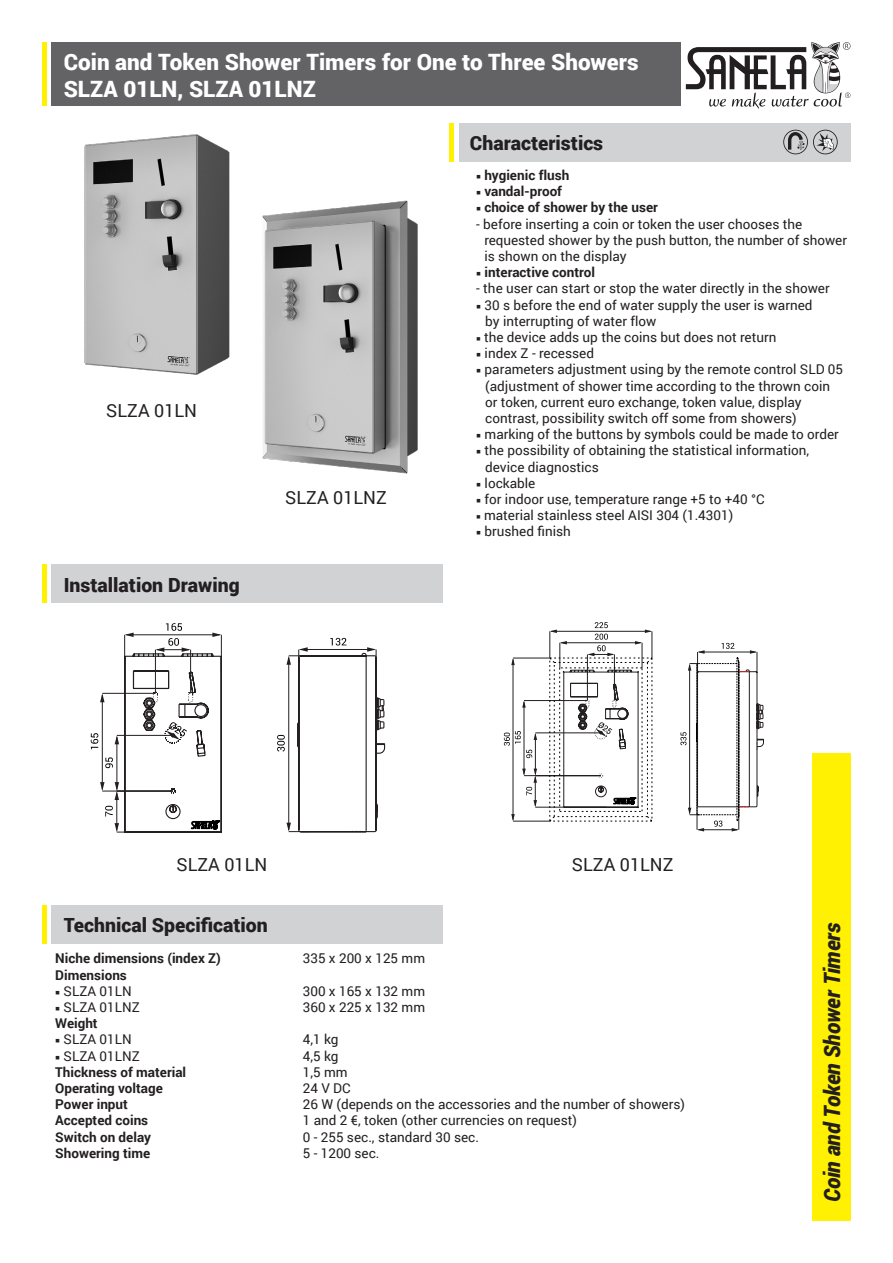
<style>
.page{position:relative;width:893px;height:1263px;background:#fff}
.page>*{position:absolute;margin:0;border:0;box-sizing:border-box;transform-origin:0 0}
.t1{font:900 22.5px "Roboto";color:#fff}
.t2{font:italic 900 22.5px "Roboto";letter-spacing:-.005em;color:#231f20;scale:.95 1}
.t3{font:900 19.5px "Roboto";color:#231f20}
.t4{font:18px "Roboto";color:#231f20}
.t5{font:13.5px/16.2px "Roboto";color:#231f20}
.t6{font:700 13.5px "Roboto";color:#231f20}
</style>
<div class="page">
<div style="left:51px;top:43px;width:629px;height:63px;background:#636366"></div>
<div style="left:459px;top:123px;width:391px;height:39px;background:#d1d2d4"></div>
<div style="left:812px;top:753px;width:38px;height:467px;background:#fff101"></div>
<hr style="left:43px;top:43px;width:4px;height:63px;background:#fff101">
<div style="left:51px;top:905px;width:391px;height:39px;background:#d1d2d4"></div>
<hr style="left:43px;top:905px;width:4px;height:39px;background:#fff101">
<hr style="left:450px;top:123px;width:4px;height:39px;background:#fff101">
<div style="left:51px;top:565px;width:391px;height:38px;background:#d1d2d4"></div>
<hr style="left:43px;top:565px;width:4px;height:38px;background:#fff101">
<svg style="left:155px;top:638px;width:36px;height:14px"></svg>
<hr style="left:102px;top:693px;width:53px;height:1px;background:#231f20">
<hr style="left:102px;top:791px;width:71px;height:1px;background:#231f20">
<hr style="left:102px;top:695px;width:1px;height:94px;background:#231f20">
<svg style="left:100px;top:782px;width:5px;height:9px"></svg>
<svg style="left:100px;top:693px;width:5px;height:9px"></svg>
<svg style="left:91px;top:733px;width:7px;height:16px"></svg>
<hr style="left:117px;top:832px;width:36px;height:1px;background:#231f20">
<hr style="left:117px;top:793px;width:1px;height:37px;background:#231f20">
<svg style="left:115px;top:823px;width:4px;height:9px"></svg>
<svg style="left:105px;top:806px;width:8px;height:10px"></svg>
<hr style="left:117px;top:735px;width:56px;height:1px;background:#231f20">
<hr style="left:117px;top:737px;width:1px;height:52px;background:#231f20">
<svg style="left:115px;top:782px;width:4px;height:18px"></svg>
<svg style="left:115px;top:735px;width:4px;height:9px"></svg>
<svg style="left:105px;top:757px;width:8px;height:11px"></svg>
<hr style="left:221px;top:635px;width:1px;height:37px;background:#231f20">
<hr style="left:126px;top:634px;width:94px;height:1px;background:#231f20">
<svg style="left:124px;top:632px;width:10px;height:20px"></svg>
<svg style="left:212px;top:632px;width:9px;height:5px"></svg>
<svg style="left:166px;top:623px;width:16px;height:8px"></svg>
<svg style="left:124px;top:652px;width:98px;height:181px"></svg>
<svg style="left:277px;top:638px;width:109px;height:195px"></svg>
<svg style="left:153px;top:692px;width:40px;height:102px"></svg>
<svg style="left:191px;top:819px;width:29px;height:11px"></svg>
<hr style="left:513px;top:658px;width:37px;height:1px;background:#231f20">
<hr style="left:513px;top:821px;width:37px;height:1px;background:#231f20">
<hr style="left:513px;top:659px;width:1px;height:161px;background:#231f20">
<svg style="left:511px;top:814px;width:4px;height:7px"></svg>
<svg style="left:511px;top:658px;width:4px;height:7px"></svg>
<hr style="left:535px;top:733px;width:66px;height:1px;background:#231f20">
<hr style="left:535px;top:734px;width:1px;height:40px;background:#231f20">
<hr style="left:535px;top:807px;width:71px;height:1px;background:#231f20">
<hr style="left:524px;top:700px;width:63px;height:1px;background:#231f20">
<hr style="left:524px;top:775px;width:77px;height:1px;background:#231f20">
<hr style="left:524px;top:702px;width:1px;height:72px;background:#231f20">
<svg style="left:522px;top:768px;width:15px;height:39px"></svg>
<svg style="left:522px;top:700px;width:4px;height:8px"></svg>
<svg style="left:504px;top:731px;width:33px;height:27px"></svg>
<svg style="left:549px;top:622px;width:215px;height:209px"></svg>
<img style="left:84px;top:134px;width:146px;height:241px">
<img style="left:262px;top:200px;width:156px;height:274px">
<svg style="left:686px;top:42px;width:164px;height:67px"></svg>
<svg style="left:783px;top:130px;width:55px;height:24px"></svg>
<p class="t1" style="left:64px;top:46px;width:576px">Coin and Token Shower Timers for One to Three Showers</p>
<p class="t1" style="left:64px;top:73px;width:254px">SLZA 01LN, SLZA 01LNZ</p>
<p class="t3" style="left:470px;top:129px;width:135px">Characteristics</p>
<p class="t4" style="left:106px;top:398px;width:92px">SLZA 01LN</p>
<p class="t3" style="left:64px;top:571px;width:177px">Installation Drawing</p>
<p class="t4" style="left:285px;top:485px;width:103px">SLZA 01LNZ</p>
<p class="t6" style="left:476px;top:166px;width:95px">○ hygienic flush</p>
<p class="t6" style="left:476px;top:182px;width:87px">○ vandal-proof</p>
<p class="t6" style="left:476px;top:198px;width:183px">○ choice of shower by the user</p>
<p class="t5" style="left:484px;top:215px;width:364px;text-indent:-8px">- before inserting a coin or token the user chooses the requested shower by the push button, the number of shower is shown on the display</p>
<p class="t6" style="left:476px;top:263px;width:120px">○ interactive control</p>
<p class="t5" style="left:476px;top:280px;width:355px">- the user can start or stop the water directly in the shower</p>
<p class="t5" style="left:476px;top:296px;width:338px">○ 30 s before the end of water supply the user is warned</p>
<p class="t5" style="left:485px;top:312px;width:173px">by interrupting of water flow</p>
<p class="t5" style="left:476px;top:329px;width:302px">○ the device adds up the coins but does not return</p>
<p class="t5" style="left:476px;top:345px;width:119px">○ index Z - recessed</p>
<p class="t5" style="left:476px;top:361px;width:368px">○ parameters adjustment using by the remote control SLD 05</p>
<p class="t5" style="left:485px;top:377px;width:346px">(adjustment of shower time according to the thrown coin</p>
<p class="t5" style="left:485px;top:393px;width:318px">or token, current euro exchange, token value, display</p>
<p class="t5" style="left:485px;top:410px;width:313px">contrast, possibility switch off some from showers)</p>
<p class="t5" style="left:476px;top:426px;width:364px">○ marking of the buttons by symbols could be made to order</p>
<p class="t5" style="left:476px;top:442px;width:334px">○ the possibility of obtaining the statistical information,</p>
<p class="t5" style="left:485px;top:458px;width:115px">device diagnostics</p>
<p class="t5" style="left:476px;top:474px;width:61px">○ lockable</p>
<p class="t5" style="left:476px;top:491px;width:290px">○ for indoor use, temperature range +5 to +40 °C</p>
<p class="t5" style="left:476px;top:507px;width:258px">○ material stainless steel AISI 304 (1.4301)</p>
<p class="t5" style="left:476px;top:523px;width:96px">○ brushed finish</p>
<p class="t4" style="left:176px;top:852px;width:92px">SLZA 01LN</p>
<p class="t4" style="left:572px;top:852px;width:103px">SLZA 01LNZ</p>
<p class="t3" style="left:64px;top:912px;width:206px">Technical Specification</p>
<p class="t6" style="left:55px;top:949px;width:167px">Niche dimensions (index Z)</p>
<p class="t5" style="left:303px;top:950px;width:124px">335 x 200 x 125 mm</p>
<p class="t6" style="left:55px;top:965px;width:73px">Dimensions</p>
<p class="t5" style="left:55px;top:982px;width:78px">○ SLZA 01LN</p>
<p class="t5" style="left:303px;top:982px;width:124px">300 x 165 x 132 mm</p>
<p class="t5" style="left:55px;top:998px;width:86px">○ SLZA 01LNZ</p>
<p class="t5" style="left:303px;top:998px;width:124px">360 x 225 x 132 mm</p>
<p class="t6" style="left:55px;top:1014px;width:44px">Weight</p>
<p class="t5" style="left:55px;top:1031px;width:78px">○ SLZA 01LN</p>
<p class="t5" style="left:303px;top:1031px;width:37px">4,1 kg</p>
<p class="t5" style="left:55px;top:1047px;width:86px">○ SLZA 01LNZ</p>
<p class="t5" style="left:303px;top:1047px;width:37px">4,5 kg</p>
<p class="t6" style="left:55px;top:1062px;width:132px">Thickness of material</p>
<p class="t5" style="left:303px;top:1063px;width:46px">1,5 mm</p>
<p class="t6" style="left:55px;top:1078px;width:109px">Operating voltage</p>
<p class="t5" style="left:303px;top:1079px;width:49px">24 V DC</p>
<p class="t6" style="left:55px;top:1095px;width:74px">Power input</p>
<p class="t5" style="left:303px;top:1096px;width:384px">26 W (depends on the accessories and the number of showers)</p>
<p class="t6" style="left:55px;top:1111px;width:95px">Accepted coins</p>
<p class="t5" style="left:303px;top:1112px;width:276px">1 and 2 €, token (other currencies on request)</p>
<p class="t6" style="left:55px;top:1127px;width:97px">Switch on delay</p>
<p class="t5" style="left:303px;top:1128px;width:178px">0 - 255 sec., standard 30 sec.</p>
<p class="t6" style="left:55px;top:1143px;width:96px">Showering time</p>
<p class="t5" style="left:303px;top:1144px;width:78px">5 - 1200 sec.</p>
<p class="t2" style="left:816px;top:1202px;width:296px;rotate:-90deg">Coin and Token Shower Timers</p>
</div>
